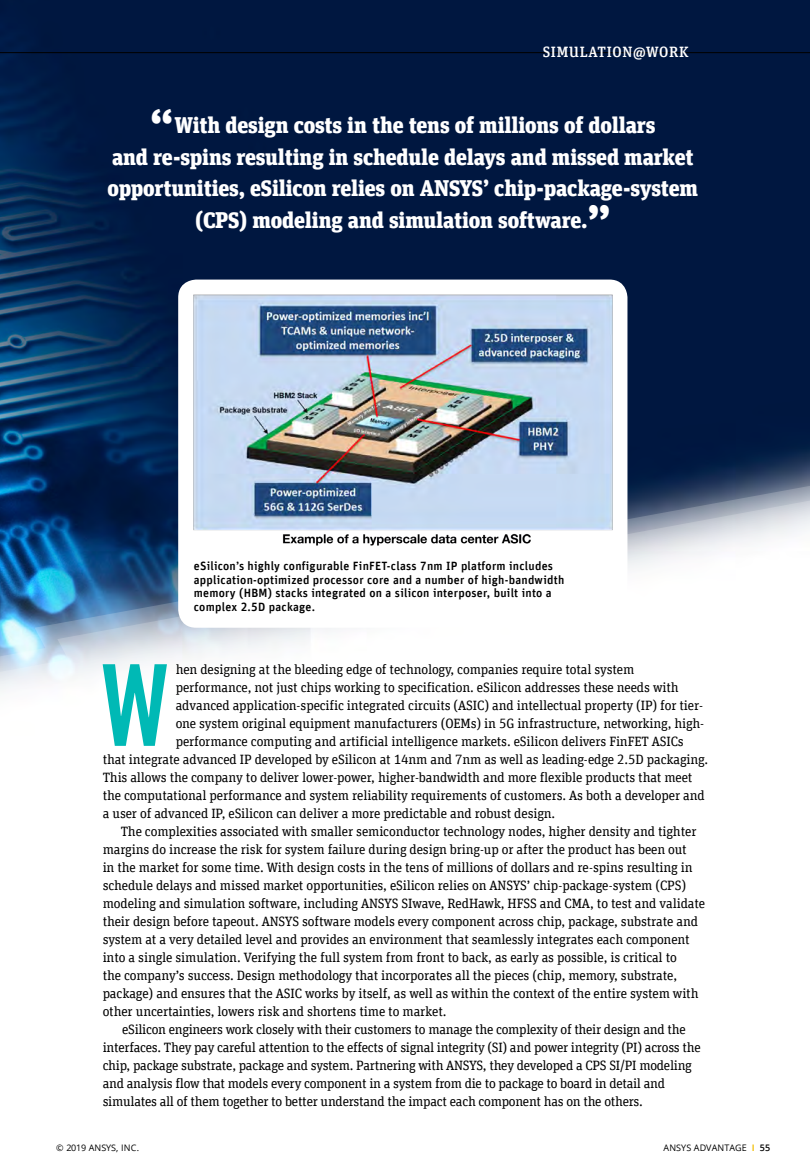
<style>
.page{position:relative;width:810px;height:1175px;background:#fff}
.page>*{position:absolute;margin:0;border:0;box-sizing:border-box;transform-origin:0 0}
.t1{font:700 114.6px "DIN Condensed";color:#00b9b5}
.t2{font:900 22.5px/31.5px "Unit Slab Offc Pro";letter-spacing:-.01em;color:#fff;text-align:center}
.t3{font:500 15px "Unit Slab Offc Pro";letter-spacing:.05em;color:#fff}
.t4{font:13.5px "Unit Slab Offc Pro";letter-spacing:-.01em;color:#000}
.t5{font:500 12px/13.5px "Unit Offc Pro";letter-spacing:.02em;color:#000}
.t6{font:9px "Open Sans";letter-spacing:.01em;color:#000}
.s1{font-size:45px}
.s2{font-weight:700;color:#f3c317}
.s3{font-weight:600}
</style>
<div class="page">
<img style="left:0;top:0;width:810px;height:482px">
<svg style="left:0;top:496px;width:810px;height:195px"></svg>
<div style="left:178px;top:279px;width:449px;height:348px;background:#fff;border-radius:18px"></div>
<img style="left:193px;top:294px;width:420px;height:252px">
<hr style="left:0;top:52px;width:810px;height:1px;background:#000">
<p class="t3" style="left:543px;top:41px;width:147px">SIMULATION@WORK</p>
<h2 class="t2" style="left:108px;top:108px;width:592px"><span class="s1">“</span>With design costs in the tens of millions of dollars<br>and re-spins resulting in schedule delays and missed market opportunities, eSilicon relies on ANSYS’ chip-package-system (CPS) modeling and simulation software.<span class="s1">”</span></h2>
<p class="t5" style="left:194px;top:558px;width:372px">eSilicon’s highly configurable FinFET-class 7nm IP platform includes application-optimized processor core and a number of high-bandwidth memory (HBM) stacks integrated on a silicon interposer, built into a complex 2.5D package.</p>
<h1 class="t1" style="left:101px;top:628px;width:69px">W</h1>
<p class="t4" style="left:176px;top:660px;width:460px">hen designing at the bleeding edge of technology, companies require total system</p>
<p class="t4" style="left:176px;top:678px;width:504px">performance, not just chips working to specification. eSilicon addresses these needs with</p>
<p class="t4" style="left:176px;top:696px;width:529px">advanced application-specific integrated circuits (ASIC) and intellectual property (IP) for tier-</p>
<p class="t4" style="left:176px;top:714px;width:530px">one system original equipment manufacturers (OEMs) in 5G infrastructure, networking, high-</p>
<p class="t4" style="left:176px;top:732px;width:510px">performance computing and artificial intelligence markets. eSilicon delivers FinFET ASICs</p>
<p class="t4" style="left:103px;top:750px;width:607px">that integrate advanced IP developed by eSilicon at 14nm and 7nm as well as leading-edge 2.5D packaging.</p>
<p class="t4" style="left:103px;top:768px;width:591px">This allows the company to deliver lower-power, higher-bandwidth and more flexible products that meet</p>
<p class="t4" style="left:103px;top:786px;width:604px">the computational performance and system reliability requirements of customers. As both a developer and</p>
<p class="t4" style="left:103px;top:804px;width:454px">a user of advanced IP, eSilicon can deliver a more predictable and robust design.</p>
<p class="t4" style="left:121px;top:822px;width:577px">The complexities associated with smaller semiconductor technology nodes, higher density and tighter</p>
<p class="t4" style="left:103px;top:840px;width:586px">margins do increase the risk for system failure during design bring-up or after the product has been out</p>
<p class="t4" style="left:103px;top:858px;width:591px">in the market for some time. With design costs in the tens of millions of dollars and re-spins resulting in</p>
<p class="t4" style="left:103px;top:876px;width:585px">schedule delays and missed market opportunities, eSilicon relies on ANSYS’ chip-package-system (CPS)</p>
<p class="t4" style="left:103px;top:894px;width:604px">modeling and simulation software, including ANSYS SIwave, RedHawk, HFSS and CMA, to test and validate</p>
<p class="t4" style="left:103px;top:912px;width:597px">their design before tapeout. ANSYS software models every component across chip, package, substrate and</p>
<p class="t4" style="left:103px;top:930px;width:589px">system at a very detailed level and provides an environment that seamlessly integrates each component</p>
<p class="t4" style="left:103px;top:948px;width:576px">into a single simulation. Verifying the full system from front to back, as early as possible, is critical to</p>
<p class="t4" style="left:103px;top:966px;width:576px">the company’s success. Design methodology that incorporates all the pieces (chip, memory, substrate,</p>
<p class="t4" style="left:103px;top:984px;width:597px">package) and ensures that the ASIC works by itself, as well as within the context of the entire system with</p>
<p class="t4" style="left:103px;top:1002px;width:345px">other uncertainties, lowers risk and shortens time to market.</p>
<p class="t4" style="left:122px;top:1020px;width:565px">eSilicon engineers work closely with their customers to manage the complexity of their design and the</p>
<p class="t4" style="left:103px;top:1038px;width:600px">interfaces. They pay careful attention to the effects of signal integrity (SI) and power integrity (PI) across the</p>
<p class="t4" style="left:103px;top:1056px;width:591px">chip, package substrate, package and system. Partnering with ANSYS, they developed a CPS SI/PI modeling</p>
<p class="t4" style="left:103px;top:1074px;width:564px">and analysis flow that models every component in a system from die to package to board in detail and</p>
<p class="t4" style="left:103px;top:1092px;width:542px">simulates all of them together to better understand the impact each component has on the others.</p>
<p class="t6" style="left:56px;top:1141px;width:84px">© 2019 ANSYS, INC.</p>
<p class="t6" style="left:664px;top:1141px;width:108px">ANSYS ADVANTAGE <span class="s2">I</span> <span class="s3">55</span></p>
</div>
